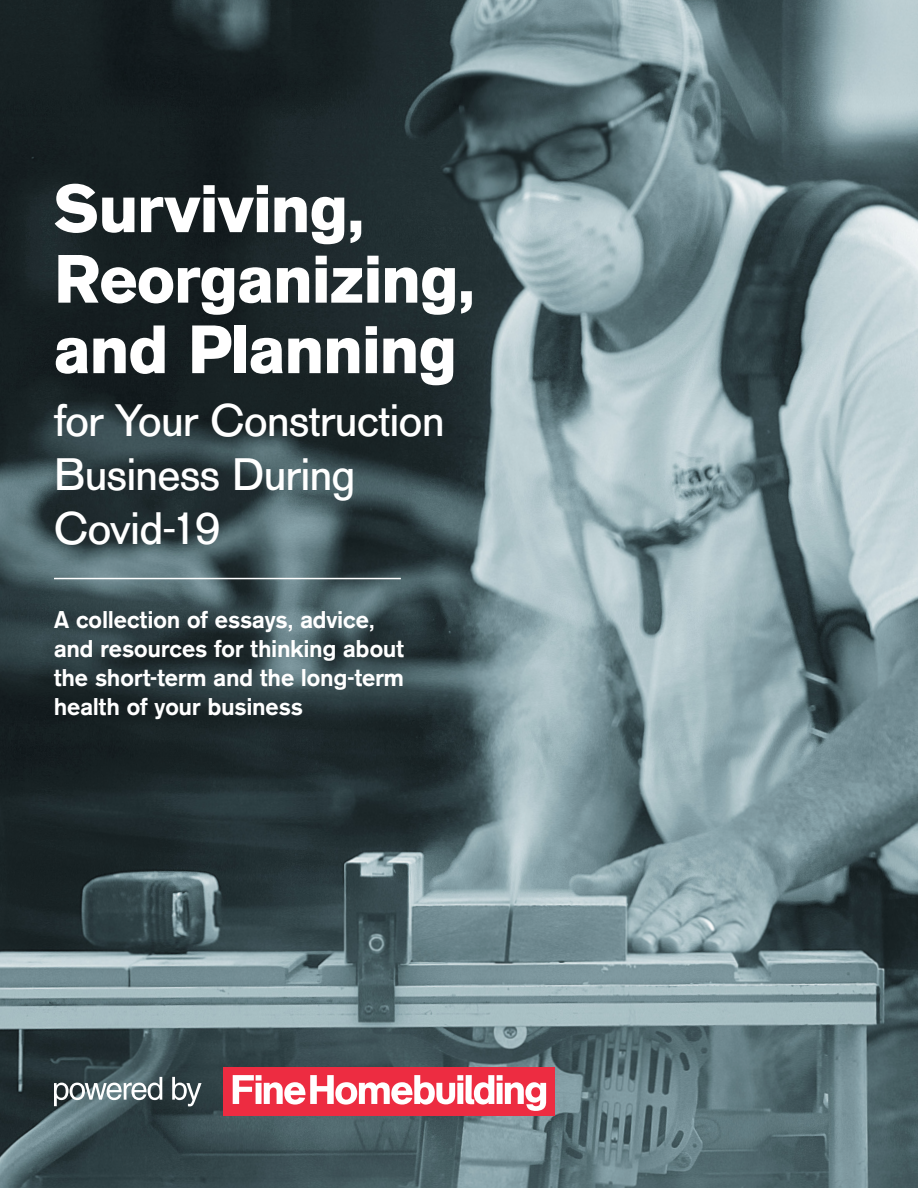
<style>
.page{position:relative;width:918px;height:1188px;background:#fff}
.page>*{position:absolute;margin:0;border:0;box-sizing:border-box;transform-origin:0 0}
.t1{font:700 67.5px/70.5px "AG Old Face";letter-spacing:-.01em;color:#fff}
.t2{font:45px/54px "AG Old Face";letter-spacing:-.005em;color:#fff}
.DEK{font:500 24px/29.1px "AG Old Face";letter-spacing:.005em;color:#fff}
</style>
<div class="page">
<img style="left:0;top:0;width:918px;height:1188px">
<hr style="left:54px;top:578px;width:347px;height:1px;background:#fff">
<div style="left:224px;top:1067px;width:331px;height:49px;background:#ed2c41"></div>
<svg style="left:233px;top:1075px;width:313px;height:36px"></svg>
<svg style="left:54px;top:1077px;width:148px;height:29px"></svg>
<p class="t1" style="left:54px;top:173px;width:422px">Surviving,<br>Reorganizing, and Planning</p>
<p class="t2" style="left:54px;top:394px;width:392px">for Your Construction<br>Business During<br>Covid-19</p>
<p class="DEK" style="left:54px;top:605px;width:352px">A collection of essays, advice, and resources for thinking about the short-term and the long-term health of your business</p>
</div>
